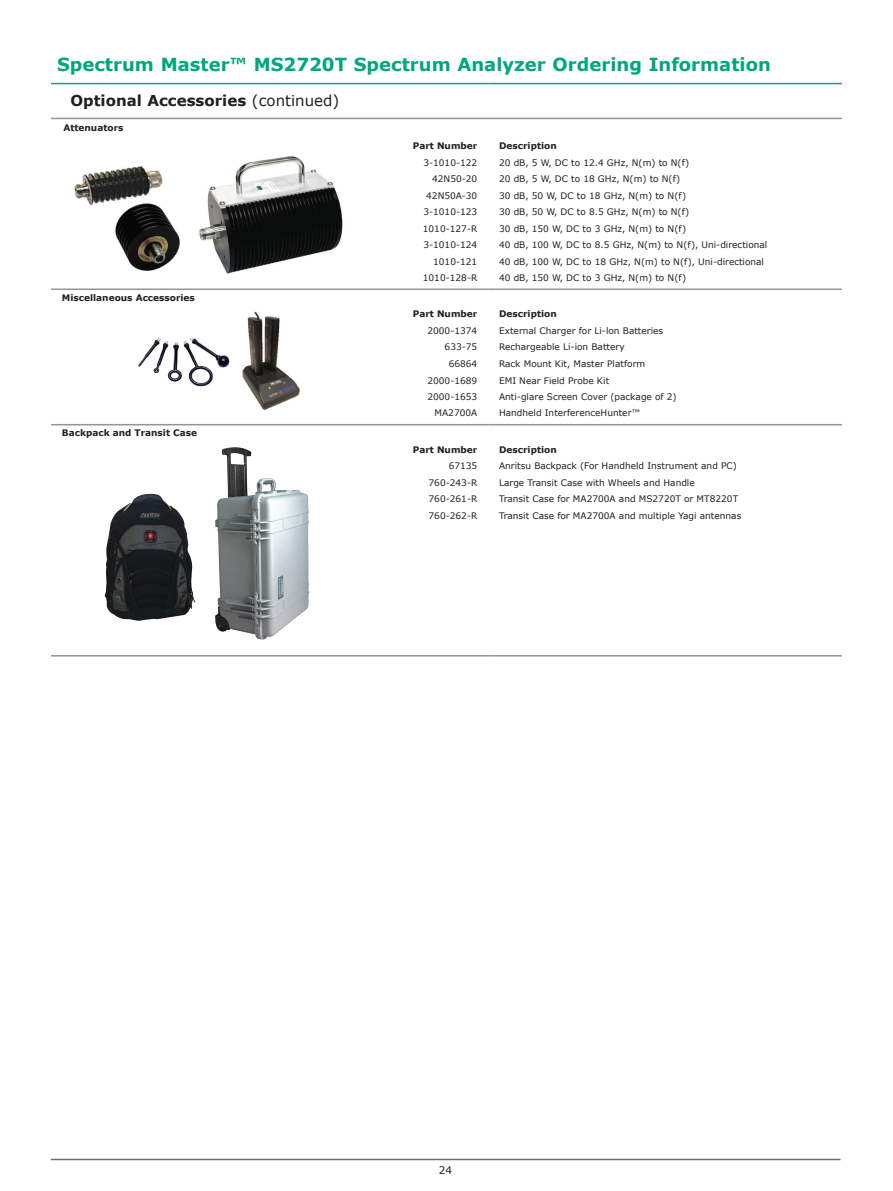
<style>
.page{position:relative;width:893px;height:1191px;background:#fff}
.page>*{position:absolute;margin:0;border:0;box-sizing:border-box;transform-origin:0 0}
.Masthead{font:700 18px "Verdana";color:#00a77e}
.Table_1st_level_head{font:700 15px "Verdana";color:#231f20}
.t1{font:10.5px "Verdana";color:#231f20}
.Ordering_Information{font:9px "Verdana";color:#231f20}
.Order_Information_2n{font:9px "Verdana";color:#231f20}
.Ordering_Information-2{font:700 9px "Verdana";color:#231f20}
.Order_Information_2n-2{font:700 9px "Verdana";color:#231f20}
.s1{font-weight:400}
</style>
<div class="page">
<hr style="left:51px;top:1158px;width:789px;height:2px;background:#6c6d70">
<hr style="left:51px;top:83px;width:437px;height:1px;background:#00a77e">
<hr style="left:488px;top:83px;width:354px;height:1px;background:#00a77e">
<hr style="left:51px;top:118px;width:437px;height:1px;background:#939598">
<hr style="left:488px;top:118px;width:354px;height:1px;background:#939598">
<hr style="left:51px;top:288px;width:437px;height:2px;background:#939598">
<hr style="left:488px;top:288px;width:354px;height:2px;background:#939598">
<hr style="left:51px;top:424px;width:437px;height:1px;background:#939598">
<hr style="left:488px;top:424px;width:354px;height:1px;background:#939598">
<hr style="left:51px;top:655px;width:437px;height:1px;background:#939598">
<hr style="left:488px;top:655px;width:354px;height:1px;background:#939598">
<img style="left:104px;top:494px;width:91px;height:127px">
<img style="left:215px;top:447px;width:95px;height:192px">
<img style="left:74px;top:156px;width:269px;height:118px">
<img style="left:138px;top:311px;width:162px;height:99px">
<p class="Masthead" style="left:57px;top:51px;width:715px">Spectrum Master™ MS2720T Spectrum Analyzer Ordering Information</p>
<p class="Table_1st_level_head" style="left:71px;top:90px;width:270px">Optional Accessories <span class="s1">(continued)</span></p>
<p class="Ordering_Information-2" style="left:63px;top:122px;width:62px">Attenuators</p>
<p class="Order_Information_2n-2" style="left:413px;top:139px;width:66px">Part Number</p>
<p class="Ordering_Information-2" style="left:499px;top:139px;width:59px">Description</p>
<p class="Order_Information_2n" style="left:423px;top:156px;width:55px">3-1010-122</p>
<p class="Ordering_Information" style="left:499px;top:156px;width:192px">20 dB, 5 W, DC to 12.4 GHz, N(m) to N(f)</p>
<p class="Order_Information_2n" style="left:432px;top:173px;width:47px">42N50-20</p>
<p class="Ordering_Information" style="left:499px;top:173px;width:183px">20 dB, 5 W, DC to 18 GHz, N(m) to N(f)</p>
<p class="Order_Information_2n" style="left:426px;top:189px;width:53px">42N50A-30</p>
<p class="Ordering_Information" style="left:499px;top:189px;width:188px">30 dB, 50 W, DC to 18 GHz, N(m) to N(f)</p>
<p class="Order_Information_2n" style="left:423px;top:206px;width:55px">3-1010-123</p>
<p class="Ordering_Information" style="left:499px;top:206px;width:192px">30 dB, 50 W, DC to 8.5 GHz, N(m) to N(f)</p>
<p class="Order_Information_2n" style="left:423px;top:222px;width:56px">1010-127-R</p>
<p class="Ordering_Information" style="left:499px;top:222px;width:188px">30 dB, 150 W, DC to 3 GHz, N(m) to N(f)</p>
<p class="Order_Information_2n" style="left:423px;top:239px;width:55px">3-1010-124</p>
<p class="Ordering_Information" style="left:499px;top:239px;width:270px">40 dB, 100 W, DC to 8.5 GHz, N(m) to N(f), Uni-directional</p>
<p class="Order_Information_2n" style="left:433px;top:255px;width:46px">1010-121</p>
<p class="Ordering_Information" style="left:499px;top:255px;width:267px">40 dB, 100 W, DC to 18 GHz, N(m) to N(f), Uni-directional</p>
<p class="Order_Information_2n" style="left:423px;top:271px;width:56px">1010-128-R</p>
<p class="Ordering_Information" style="left:499px;top:271px;width:188px">40 dB, 150 W, DC to 3 GHz, N(m) to N(f)</p>
<p class="Ordering_Information-2" style="left:62px;top:291px;width:135px">Miscellaneous Accessories</p>
<p class="Order_Information_2n-2" style="left:413px;top:308px;width:66px">Part Number</p>
<p class="Ordering_Information-2" style="left:499px;top:308px;width:59px">Description</p>
<p class="Order_Information_2n" style="left:427px;top:324px;width:51px">2000-1374</p>
<p class="Ordering_Information" style="left:499px;top:324px;width:166px">External Charger for Li-lon Batteries</p>
<p class="Order_Information_2n" style="left:445px;top:341px;width:34px">633-75</p>
<p class="Ordering_Information" style="left:499px;top:341px;width:127px">Rechargeable Li-ion Battery</p>
<p class="Order_Information_2n" style="left:449px;top:357px;width:30px">66864</p>
<p class="Ordering_Information" style="left:499px;top:357px;width:148px">Rack Mount Kit, Master Platform</p>
<p class="Order_Information_2n" style="left:427px;top:374px;width:51px">2000-1689</p>
<p class="Ordering_Information" style="left:499px;top:374px;width:112px">EMI Near Field Probe Kit</p>
<p class="Order_Information_2n" style="left:427px;top:390px;width:51px">2000-1653</p>
<p class="Ordering_Information" style="left:499px;top:390px;width:179px">Anti-glare Screen Cover (package of 2)</p>
<p class="Order_Information_2n" style="left:435px;top:407px;width:44px">MA2700A</p>
<p class="Ordering_Information" style="left:499px;top:407px;width:143px">Handheld InterferenceHunter™</p>
<p class="Ordering_Information-2" style="left:62px;top:427px;width:137px">Backpack and Transit Case</p>
<p class="Order_Information_2n-2" style="left:413px;top:443px;width:66px">Part Number</p>
<p class="Ordering_Information-2" style="left:499px;top:443px;width:59px">Description</p>
<p class="Order_Information_2n" style="left:449px;top:460px;width:30px">67135</p>
<p class="Ordering_Information" style="left:499px;top:460px;width:239px">Anritsu Backpack (For Handheld Instrument and PC)</p>
<p class="Order_Information_2n" style="left:429px;top:476px;width:50px">760-243-R</p>
<p class="Ordering_Information" style="left:499px;top:476px;width:197px">Large Transit Case with Wheels and Handle</p>
<p class="Order_Information_2n" style="left:429px;top:493px;width:50px">760-261-R</p>
<p class="Ordering_Information" style="left:499px;top:493px;width:241px">Transit Case for MA2700A and MS2720T or MT8220T</p>
<p class="Order_Information_2n" style="left:429px;top:509px;width:50px">760-262-R</p>
<p class="Ordering_Information" style="left:499px;top:509px;width:244px">Transit Case for MA2700A and multiple Yagi antennas</p>
<p class="t1" style="left:439px;top:1162px;width:15px">24</p>
</div>
